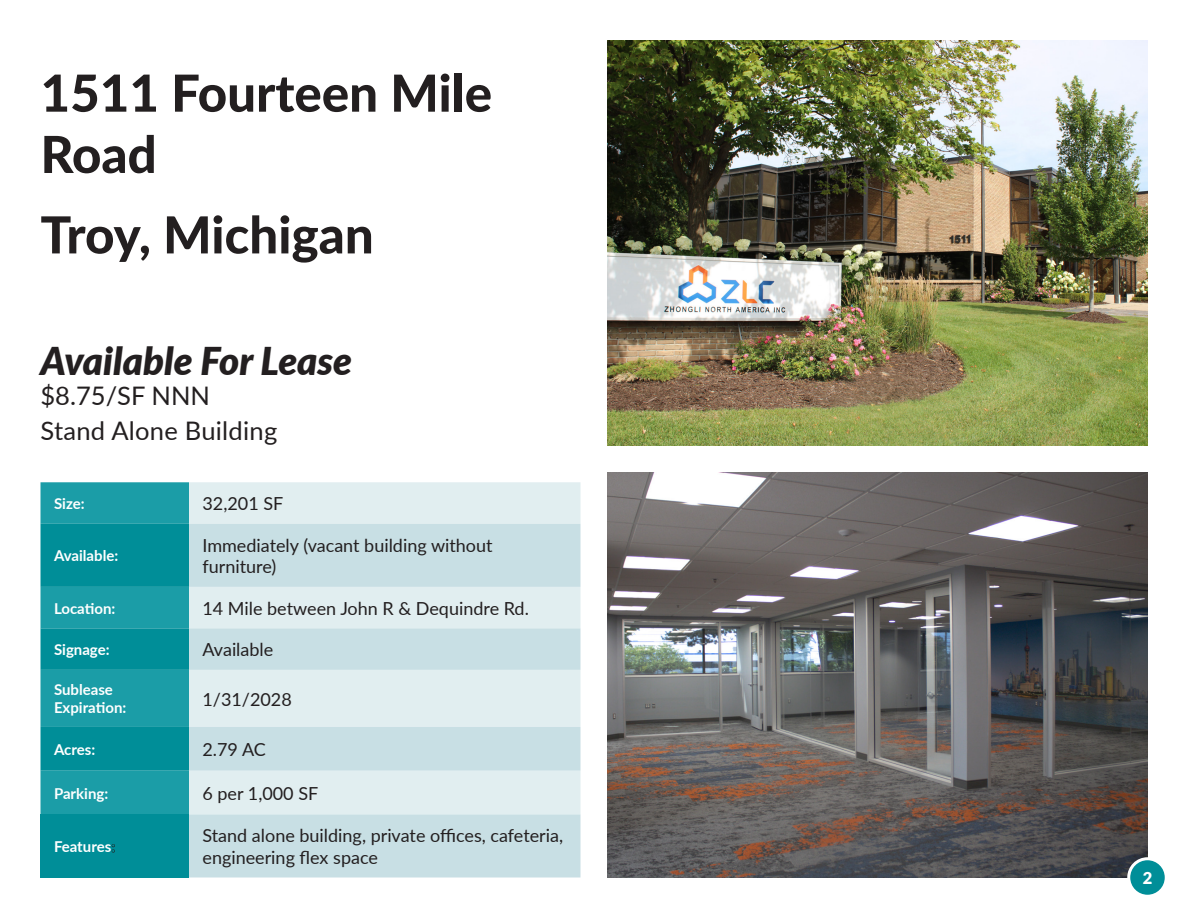
<style>
.page{position:relative;width:1188px;height:918px;background:#fff}
.page>*{position:absolute;margin:0;border:0;box-sizing:border-box;transform-origin:0 0}
.t1{font:800 51.15px/61.3px "Lato";color:#231f20}
.t2{font:italic 900 38.25px "Lato";color:#231f20}
.t3{font:25.5px "Lato";letter-spacing:.01em;color:#231f20}
.t4{font:18px/21.6px "Lato";color:#231f20}
.t5{font:900 16.5px "Lato";color:#fff}
.t6{font:700 15px/18px "Lato";color:#fff}
.s1{color:#231f20}
</style>
<div class="page">
<img style="left:608px;top:40px;width:540px;height:406px">
<img style="left:608px;top:472px;width:540px;height:406px">
<div style="left:1129px;top:859px;width:37px;height:37px;background:#008e98;border-radius:50%"></div>
<div style="left:1127px;top:857px;width:41px;height:41px;border:3px solid #fff;border-radius:50%"></div>
<div style="left:40px;top:482px;width:149px;height:332px;background:#1b9da7"></div>
<div style="left:189px;top:482px;width:391px;height:42px;background:#e1eef0"></div>
<svg style="left:40px;top:524px;width:149px;height:247px;background:#0c949e"></svg>
<svg style="left:189px;top:524px;width:391px;height:354px;background:#d2e5e8"></svg>
<div style="left:40px;top:814px;width:149px;height:64px;background:#008e98"></div>
<p class="t1" style="left:40px;top:60px;width:453px">1511 Fourteen Mile<br>Road</p>
<p class="t1" style="left:40px;top:202px;width:335px">Troy, Michigan</p>
<p class="t2" style="left:40px;top:332px;width:313px">Available For Lease</p>
<p class="t3" style="left:40px;top:378px;width:171px">$8.75/SF NNN</p>
<p class="t3" style="left:40px;top:412px;width:238px">Stand Alone Building</p>
<p class="t6" style="left:54px;top:494px;width:32px">Size:</p>
<p class="t4" style="left:202px;top:492px;width:82px">32,201 SF</p>
<p class="t6" style="left:54px;top:546px;width:66px">Available:</p>
<p class="t4" style="left:202px;top:534px;width:292px">Immediately (vacant building without furniture)</p>
<p class="t6" style="left:54px;top:599px;width:63px">Location:</p>
<p class="t4" style="left:202px;top:597px;width:328px">14 Mile between John R &amp; Dequindre Rd.</p>
<p class="t6" style="left:54px;top:640px;width:57px">Signage:</p>
<p class="t4" style="left:202px;top:638px;width:72px">Available</p>
<p class="t6" style="left:54px;top:680px;width:74px">Sublease<br>Expiration:</p>
<p class="t4" style="left:202px;top:688px;width:91px">1/31/2028</p>
<p class="t6" style="left:54px;top:740px;width:43px">Acres:</p>
<p class="t4" style="left:202px;top:738px;width:65px">2.79 AC</p>
<p class="t6" style="left:54px;top:783px;width:56px">Parking:</p>
<p class="t4" style="left:202px;top:782px;width:117px">6 per 1,000 SF</p>
<p class="t6" style="left:54px;top:837px;width:63px">Features<span class="s1">:</span></p>
<p class="t4" style="left:202px;top:824px;width:362px">Stand alone building, private offices, cafeteria, engineering flex space</p>
<p class="t5" style="left:1143px;top:866px;width:11px">2</p>
</div>
